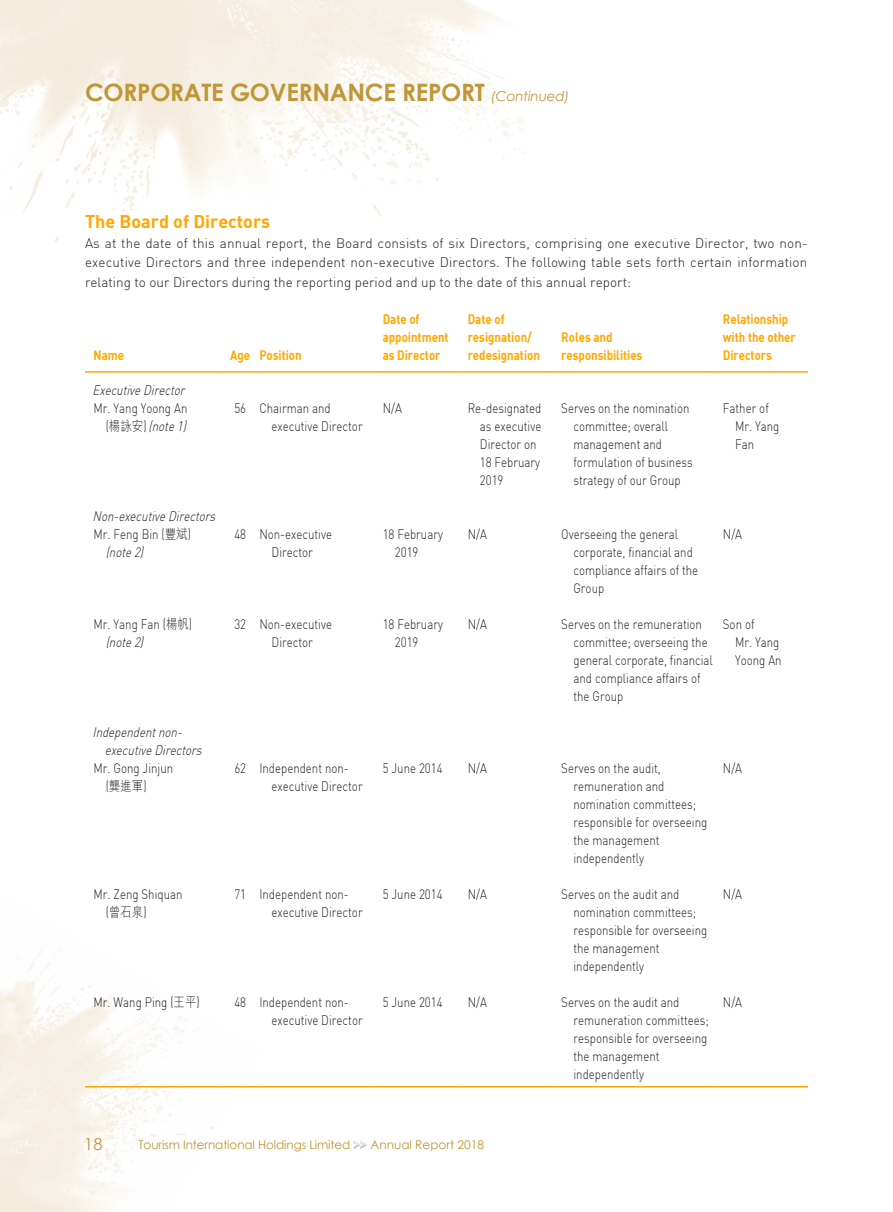
<style>
.page{position:relative;width:893px;height:1212px;background:#fff}
.page>*{position:absolute;margin:0;border:0;box-sizing:border-box;transform-origin:0 0}
.t1{font:700 24px "Century Gothic";letter-spacing:-.01em;color:#bf9638}
.t2{font:18px "DIN Bold";color:#ffa700}
.t3{font:16.5px "Century Gothic";color:#bf9638}
.t4{font:13.5px/18px "DIN Light";color:#231f20;scale:.85 1}
.t5{font:13.5px/19.5px "DIN Light";color:#231f20;text-align:justify}
.t6{font:13.5px/18px "DIN Bold";color:#ffa700;scale:.85 1}
.t7{font:italic 13.5px/18px "DIN Light";color:#231f20;scale:.85 1}
.t8{font:300 13.5px "M Hei HK";color:#231f20;scale:.85 1}
.t9{font:12px "Century Gothic";letter-spacing:-.01em;color:#bf9638}
.s1{font-weight:400;font-style:italic;font-size:13.5px}
.s2{font-family:"M Hei HK";font-weight:300}
.s3{font-style:italic}
.s4{font-family:"DIN Light";font-weight:400}
</style>
<div class="page">
<img style="left:0;top:946px;width:261px;height:266px">
<img style="left:0;top:0;width:525px;height:246px">
<svg style="left:353px;top:1141px;width:14px;height:8px"></svg>
<hr style="left:85px;top:371px;width:136px;height:2px;background:#ffa700">
<hr style="left:221px;top:371px;width:38px;height:2px;background:#ffa700">
<hr style="left:259px;top:371px;width:115px;height:2px;background:#ffa700">
<hr style="left:374px;top:371px;width:85px;height:2px;background:#ffa700">
<hr style="left:459px;top:371px;width:94px;height:2px;background:#ffa700">
<hr style="left:553px;top:371px;width:161px;height:2px;background:#ffa700">
<hr style="left:714px;top:371px;width:94px;height:2px;background:#ffa700">
<hr style="left:85px;top:1086px;width:136px;height:1px;background:#ffa700">
<hr style="left:221px;top:1086px;width:38px;height:1px;background:#ffa700">
<hr style="left:259px;top:1086px;width:115px;height:1px;background:#ffa700">
<hr style="left:374px;top:1086px;width:85px;height:1px;background:#ffa700">
<hr style="left:459px;top:1086px;width:94px;height:1px;background:#ffa700">
<hr style="left:553px;top:1086px;width:161px;height:1px;background:#ffa700">
<hr style="left:714px;top:1086px;width:94px;height:1px;background:#ffa700">
<h1 class="t1" style="left:85px;top:74px;width:486px">CORPORATE GOVERNANCE REPORT <span class="s1">(Continued)</span></h1>
<h2 class="t2" style="left:85px;top:210px;width:187px">The Board of Directors</h2>
<p class="t5" style="left:85px;top:233px;width:724px">As at the date of this annual report, the Board consists of six Directors, comprising one executive Director, two non&shy;executive Directors and three independent non-executive Directors. The following table sets forth certain information relating to our Directors during the reporting period and up to the date of this annual report:</p>
<p class="t6" style="left:94px;top:346px;width:38px">Name</p>
<p class="t6" style="left:230px;top:346px;width:86px">Age Position</p>
<p class="t6" style="left:383px;top:310px;width:79px">Date of appointment as Director</p>
<p class="t6" style="left:468px;top:310px;width:86px">Date of resignation/ redesignation</p>
<p class="t6" style="left:561px;top:328px;width:97px">Roles and responsibilities</p>
<p class="t6" style="left:723px;top:310px;width:87px">Relationship with the other<br>Directors</p>
<p class="t7" style="left:93px;top:381px;width:114px">ExecutiveDirector</p>
<p class="t4" style="left:94px;top:399px;width:114px;text-align:right">Mr. Yang Yoong An ( <span class="s2">楊詠安</span> ) <span class="s3">(note1)</span></p>
<p class="t4" style="left:272px;top:399px;width:109px;text-indent:-37px">56 Chairman and executive Director</p>
<p class="t4" style="left:383px;top:399px;width:24px">N/A</p>
<p class="t4" style="left:480px;top:399px;width:74px;text-indent:-12px">Re-designated as executive<br>Director on<br>18 February<br>2019</p>
<p class="t4" style="left:573px;top:399px;width:142px;text-indent:-12px">Serves on the nomination committee; overall management and formulation of business strategy of our Group</p>
<p class="t4" style="left:735px;top:399px;width:54px;text-indent:-12px">Father of<br>Mr. Yang<br>Fan</p>
<p class="t7" style="left:93px;top:507px;width:150px">Non-executiveDirectors</p>
<p class="t4" style="left:94px;top:525px;width:116px">Mr. Feng Bin (<span class="s2">豐斌</span>)</p>
<p class="t7" style="left:106px;top:543px;width:50px">(note2)</p>
<p class="t4" style="left:272px;top:525px;width:73px;text-indent:-37px">48 Non-executive<br>Director</p>
<p class="t4" style="left:395px;top:525px;width:58px;text-indent:-12px">18 February<br>2019</p>
<p class="t4" style="left:468px;top:525px;width:24px">N/A</p>
<p class="t4" style="left:573px;top:525px;width:148px;text-indent:-12px">Overseeing the general corporate, financial and compliance affairs of the<br>Group</p>
<p class="t4" style="left:723px;top:525px;width:24px">N/A</p>
<p class="t4" style="left:106px;top:615px;width:103px;text-indent:-12px">Mr. Yang Fan (<span class="s2">楊帆</span>) <span class="s3">(note2)</span></p>
<p class="t4" style="left:272px;top:615px;width:73px;text-indent:-37px">32 Non-executive<br>Director</p>
<p class="t4" style="left:395px;top:615px;width:58px;text-indent:-12px">18 February<br>2019</p>
<p class="t4" style="left:468px;top:615px;width:24px">N/A</p>
<p class="t4" style="left:573px;top:615px;width:165px;text-indent:-12px">Serves on the remuneration committee; overseeing the general corporate, financial and compliance affairs of the Group</p>
<p class="t4" style="left:735px;top:615px;width:56px;text-indent:-12px">Son of<br>Mr. Yang<br>Yoong An</p>
<p class="t7" style="left:105px;top:723px;width:120px;text-indent:-12px">Independentnon&shy;executiveDirectors</p>
<p class="t4" style="left:94px;top:759px;width:95px">Mr. Gong Jinjun</p>
<p class="t8" style="left:106px;top:779px;width:50px"><span class="s4">(</span>龔進軍<span class="s4">)</span></p>
<p class="t4" style="left:272px;top:759px;width:109px;text-indent:-37px">62 Independent non&shy;executive Director</p>
<p class="t4" style="left:383px;top:759px;width:72px">5 June 2014</p>
<p class="t4" style="left:468px;top:759px;width:24px">N/A</p>
<p class="t4" style="left:573px;top:759px;width:159px;text-indent:-12px">Serves on the audit, remuneration and nomination committees; responsible for overseeing the management independently</p>
<p class="t4" style="left:723px;top:759px;width:24px">N/A</p>
<p class="t4" style="left:94px;top:885px;width:106px">Mr. Zeng Shiquan</p>
<p class="t8" style="left:106px;top:905px;width:50px"><span class="s4">(</span>曾石泉<span class="s4">)</span></p>
<p class="t4" style="left:272px;top:885px;width:109px;text-indent:-37px">71 Independent non&shy;executive Director</p>
<p class="t4" style="left:383px;top:885px;width:72px">5 June 2014</p>
<p class="t4" style="left:468px;top:885px;width:24px">N/A</p>
<p class="t4" style="left:573px;top:885px;width:159px;text-indent:-12px">Serves on the audit and nomination committees; responsible for overseeing the management independently</p>
<p class="t4" style="left:723px;top:885px;width:24px">N/A</p>
<p class="t4" style="left:94px;top:993px;width:127px">Mr. Wang Ping (<span class="s2">王平</span>)</p>
<p class="t4" style="left:272px;top:993px;width:109px;text-indent:-37px">48 Independent non&shy;executive Director</p>
<p class="t4" style="left:383px;top:993px;width:72px">5 June 2014</p>
<p class="t4" style="left:468px;top:993px;width:24px">N/A</p>
<p class="t4" style="left:573px;top:993px;width:161px;text-indent:-12px">Serves on the audit and remuneration committees; responsible for overseeing the management independently</p>
<p class="t4" style="left:723px;top:993px;width:24px">N/A</p>
<p class="t3" style="left:84px;top:1132px;width:20px">18</p>
<p class="t9" style="left:139px;top:1136px;width:213px">Tourism International Holdings Limited</p>
<p class="t9" style="left:371px;top:1136px;width:115px">Annual Report 2018</p>
</div>
